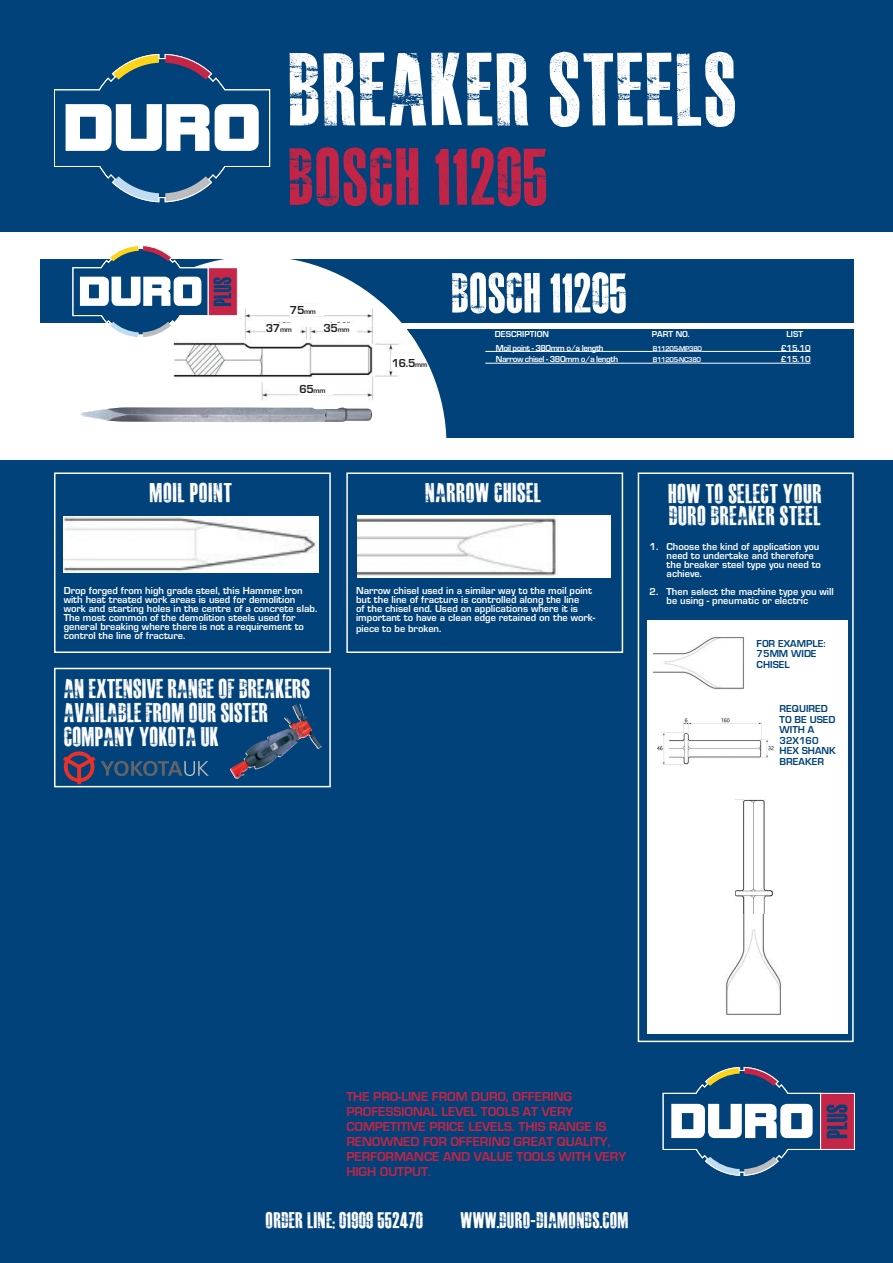
<style>
.page{position:relative;width:893px;height:1263px;background:#fff}
.page>*{position:absolute;margin:0;border:0;box-sizing:border-box;transform-origin:0 0}
.t1{font:102px "MASTERPLANCOMPLETE";color:#fff}
.t2{font:79.5px "MASTERPLANCOMPLETE";color:#c42445}
.t3{font:55.5px "MASTERPLANCOMPLETE";letter-spacing:-.01em;color:#fff}
.t4{font:27px/24px "MASTERPLANCOMPLETE";letter-spacing:-.01em;color:#fff}
.t5{font:22.5px "MASTERPLANCOMPLETE";color:#fff}
.t6{font:13.5px/15px "Eurose";letter-spacing:-.005em;color:#c42445}
.t7{font:12px "Eurose";letter-spacing:-.03em;color:#231f20}
.t8{font:10.5px/9px "Eurose";color:#fff}
.t9{font:10.5px/10.5px "Eurose";color:#004279}
.t10{font:9px "Eurose";letter-spacing:-.05em;color:#fff}
.t11{font:9px "Eurose";color:#fff}
.t12{font:7.2px "Eurose";letter-spacing:-.05em;color:#fff}
.s1{font-size:7.5px}
</style>
<div class="page">
<div style="left:303px;top:329px;width:550px;height:108px;background:#004279"></div>
<div style="left:40px;top:259px;width:814px;height:64px;background:#004279"></div>
<div style="left:68px;top:256px;width:378px;height:379px;background:#fff;border-radius:50%"></div>
<img style="left:173px;top:303px;width:243px;height:97px">
<hr style="left:485px;top:351px;width:168px;height:1px;background:#fff">
<hr style="left:653px;top:351px;width:49px;height:1px;background:#fff">
<hr style="left:702px;top:351px;width:109px;height:1px;background:#fff">
<hr style="left:485px;top:363px;width:168px;height:1px;background:#fff">
<hr style="left:653px;top:363px;width:48px;height:1px;background:#fff">
<hr style="left:701px;top:363px;width:110px;height:1px;background:#fff">
<div style="left:208px;top:268px;width:29px;height:48px;background:#c52547"></div>
<div style="left:208px;top:267px;width:30px;height:49px;border:1px solid #fff"></div>
<svg style="left:73px;top:245px;width:158px;height:93px"></svg>
<div style="left:290px;top:304px;width:33px;height:12px;background:#fff"></div>
<div style="left:266px;top:323px;width:33px;height:11px;background:#fff"></div>
<div style="left:323px;top:323px;width:34px;height:11px;background:#fff"></div>
<div style="left:299px;top:383px;width:34px;height:12px;background:#fff"></div>
<img style="left:80px;top:407px;width:292px;height:15px">
<div style="left:391px;top:354px;width:24px;height:15px;background:#fff"></div>
<div style="left:0;top:0;width:893px;height:232px;background:#004279"></div>
<div style="left:0;top:460px;width:893px;height:803px;background:#004279"></div>
<div style="left:647px;top:620px;width:201px;height:414px;background:#fff"></div>
<svg style="left:54px;top:54px;width:216px;height:148px"></svg>
<div style="left:821px;top:1093px;width:33px;height:56px;background:#c52547"></div>
<div style="left:820px;top:1093px;width:35px;height:57px;border:1px solid #fff"></div>
<svg style="left:663px;top:1067px;width:184px;height:108px"></svg>
<div style="left:357px;top:516px;width:253px;height:62px;background:#fff"></div>
<img style="left:357px;top:518px;width:200px;height:58px">
<div style="left:54px;top:472px;width:277px;height:181px;border:2px solid #fff"></div>
<img style="left:64px;top:516px;width:255px;height:56px">
<div style="left:346px;top:472px;width:277px;height:181px;border:2px solid #fff"></div>
<img style="left:653px;top:637px;width:92px;height:52px">
<img style="left:657px;top:718px;width:117px;height:46px">
<img style="left:725px;top:914px;width:57px;height:101px">
<img style="left:735px;top:800px;width:37px;height:114px">
<div style="left:638px;top:472px;width:216px;height:570px;border:2px solid #fff"></div>
<svg style="left:63px;top:751px;width:146px;height:33px"></svg>
<div style="left:54px;top:668px;width:277px;height:119px;border:2px solid #fff"></div>
<img style="left:230px;top:704px;width:92px;height:75px">
<p class="t1" style="left:289px;top:39px;width:451px">BREAKER STEELS</p>
<p class="t2" style="left:289px;top:137px;width:262px">BOSCH 11205</p>
<p class="t7" style="left:290px;top:303px;width:28px">75<span class="s1">mm</span></p>
<p class="t7" style="left:266px;top:322px;width:28px">37<span class="s1">mm</span></p>
<p class="t7" style="left:323px;top:322px;width:28px">35<span class="s1">mm</span></p>
<p class="t7" style="left:299px;top:382px;width:28px">65<span class="s1">mm</span></p>
<p class="t4" style="left:150px;top:480px;width:84px">MOIL POINT</p>
<p class="t7" style="left:392px;top:356px;width:37px">16.5<span class="s1">mm</span></p>
<p class="t3" style="left:452px;top:265px;width:178px">BOSCH 11205</p>
<p class="t10" style="left:496px;top:343px;width:109px">Moil point - 380mm o/a length</p>
<p class="t12" style="left:653px;top:344px;width:51px">B11205-MP380</p>
<p class="t10" style="left:781px;top:343px;width:31px">£15.10</p>
<p class="t10" style="left:496px;top:354px;width:124px">Narrow chisel - 380mm o/a length</p>
<p class="t12" style="left:653px;top:356px;width:50px">B11205-NC380</p>
<p class="t10" style="left:781px;top:354px;width:31px">£15.10</p>
<p class="t11" style="left:495px;top:329px;width:56px">DESCRIPTION</p>
<p class="t10" style="left:652px;top:329px;width:39px">PART NO.</p>
<p class="t10" style="left:786px;top:329px;width:18px">LIST</p>
<p class="t4" style="left:426px;top:480px;width:118px">NARROW CHISEL</p>
<p class="t4" style="left:668px;top:481px;width:155px">HOW TO SELECT YOUR</p>
<p class="t4" style="left:669px;top:503px;width:153px">DURO BREAKER STEEL</p>
<p class="t8" style="left:64px;top:586px;width:255px">Drop forged from high grade steel, this Hammer Iron with heat treated work areas is used for demolition work and starting holes in the centre of a concrete slab.<br>The most common of the demolition steels used for general breaking where there is not a requirement to control the line of fracture.</p>
<p class="t4" style="left:64px;top:676px;width:248px">AN EXTENSIVE RANGE OF BREAKERS<br>AVAILABLE FROM OUR SISTER<br>COMPANY YOKOTA UK</p>
<p class="t8" style="left:356px;top:586px;width:241px">Narrow chisel used in a similar way to the moil point but the line of fracture is controlled along the line<br>of the chisel end. Used on applications where it is important to have a clean edge retained on the work-</p>
<p class="t8" style="left:356px;top:624px;width:87px">piece to be broken.</p>
<p class="t8" style="left:649px;top:542px;width:10px">1.</p>
<p class="t8" style="left:649px;top:587px;width:10px">2.</p>
<p class="t8" style="left:666px;top:542px;width:156px">Choose the kind of application you need to undertake and therefore the breaker steel type you need to achieve.</p>
<p class="t8" style="left:666px;top:587px;width:169px">Then select the machine type you will be using - pneumatic or electric</p>
<p class="t9" style="left:757px;top:638px;width:71px">FOR EXAMPLE:</p>
<p class="t9" style="left:757px;top:648px;width:62px">75MM WIDE<br>CHISEL</p>
<p class="t9" style="left:780px;top:704px;width:57px">REQUIRED<br>TO BE USED<br>WITH A<br>32X160</p>
<p class="t9" style="left:780px;top:746px;width:58px">HEX SHANK<br>BREAKER</p>
<p class="t6" style="left:346px;top:1089px;width:281px">THE PRO-LINE FROM DURO, OFFERING<br>PROFESSIONAL LEVEL TOOLS AT VERY<br>COMPETITIVE PRICE LEVELS. THIS RANGE IS<br>RENOWNED FOR OFFERING GREAT QUALITY,<br>PERFORMANCE AND VALUE TOOLS WITH VERY<br>HIGH OUTPUT.</p>
<p class="t5" style="left:266px;top:1209px;width:159px">ORDER LINE; 01909 552470</p>
<p class="t5" style="left:461px;top:1209px;width:170px">WWW.DURO-DIAMONDS.COM</p>
</div>
